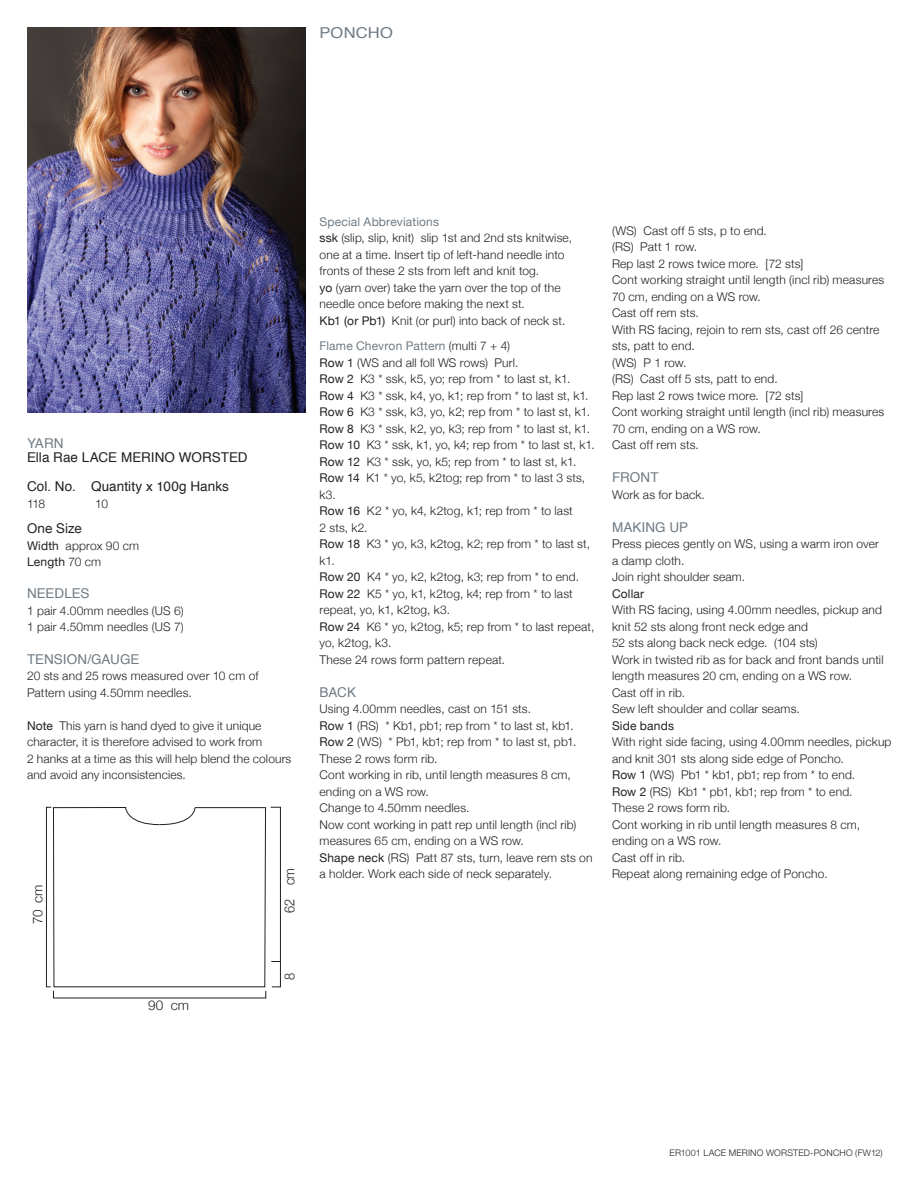
<style>
.page{position:relative;width:918px;height:1188px;background:#fff}
.page>*{position:absolute;margin:0;border:0;box-sizing:border-box;transform-origin:0 0}
.t1{font:15px "Helvetica";letter-spacing:.015em;color:#707b84;scale:1.1 1}
.t2{font:300 13.95px "Helvetica Neue";color:#231f20;scale:.91 1}
.t3{font:13.5px/28.8px "Helvetica";letter-spacing:.005em;color:#231f20}
.t4{font:13.5px "Helvetica";letter-spacing:.005em;color:#707b84}
.t5{font:300 13.5px "Helvetica Neue";letter-spacing:-.01em;color:#231f20}
.t6{font:13.5px "Helvetica Neue";letter-spacing:.01em;color:#231f20}
.t7{font:300 12px/16.5px "Helvetica Neue";letter-spacing:.015em;color:#231f20}
.t8{font:12px "Helvetica Neue";letter-spacing:.015em;color:#231f20}
.t9{font:300 9px "Helvetica Neue";letter-spacing:.02em;color:#231f20}
.s1{font-weight:400}
.s2{font-weight:400;color:#707b84}
</style>
<div class="page">
<img style="left:28px;top:27px;width:278px;height:386px">
<svg style="left:46px;top:807px;width:235px;height:180px"></svg>
<p class="t1" style="left:320px;top:21px;width:68px">PONCHO</p>
<p class="t4" style="left:27px;top:433px;width:38px">YARN</p>
<p class="t3" style="left:27px;top:444px;width:222px">Ella Rae LACE MERINO WORSTED<br>Col. No. Quantity x 100g Hanks</p>
<p class="t7" style="left:27px;top:495px;width:20px">118</p>
<p class="t7" style="left:95px;top:495px;width:14px">10</p>
<p class="t6" style="left:27px;top:520px;width:56px">One Size</p>
<p class="t7" style="left:27px;top:537px;width:114px"><span class="s1">Width</span> approx 90 cm<br><span class="s1">Length</span> 70 cm</p>
<p class="t4" style="left:27px;top:583px;width:64px">NEEDLES</p>
<p class="t7" style="left:27px;top:602px;width:158px">1 pair 4.00mm needles (US 6)<br>1 pair 4.50mm needles (US 7)</p>
<p class="t4" style="left:27px;top:649px;width:112px">TENSION/gauge</p>
<p class="t7" style="left:27px;top:668px;width:233px">20 sts and 25 rows measured over 10 cm of<br>Pattern using 4.50mm needles.</p>
<p class="t7" style="left:27px;top:717px;width:266px"><span class="s1">Note</span> This yarn is hand dyed to give it unique character, it is therefore advised to work from<br>2 hanks at a time as this will help blend the colours and avoid any inconsistencies.</p>
<p class="t5" style="left:29px;top:924px;width:41px;rotate:-90deg">70 cm</p>
<p class="t5" style="left:148px;top:997px;width:42px">90 cm</p>
<p class="t2" style="left:281px;top:913px;width:50px;rotate:-90deg">62 cm</p>
<p class="t2" style="left:281px;top:980px;width:9px;rotate:-90deg">8</p>
<p class="t7" style="left:320px;top:213px;width:254px"><span class="s2">Special Abbreviations<br></span><span class="s1">ssk</span> (slip, slip, knit) slip 1st and 2nd sts knitwise, one at a time. Insert tip of left-hand needle into fronts of these 2 sts from left and knit tog.<br><span class="s1">yo</span> (yarn over) take the yarn over the top of the needle once before making the next st.<br><span class="s1">Kb1 (or Pb1)</span> Knit (or purl) into back of neck st.</p>
<p class="t7" style="left:320px;top:337px;width:277px"><span class="s2">Flame Chevron Pattern</span> (multi 7 + 4)<br><span class="s1">Row 1</span> (WS and all foll WS rows) Purl.<br><span class="s1">Row 2</span> K3 * ssk, k5, yo; rep from * to last st, k1.<br><span class="s1">Row 4</span> K3 * ssk, k4, yo, k1; rep from * to last st, k1.<br><span class="s1">Row 6</span> K3 * ssk, k3, yo, k2; rep from * to last st, k1.<br><span class="s1">Row 8</span> K3 * ssk, k2, yo, k3; rep from * to last st, k1.<br><span class="s1">Row 10</span> K3 * ssk, k1, yo, k4; rep from * to last st, k1.<br><span class="s1">Row 12</span> K3 * ssk, yo, k5; rep from * to last st, k1.<br><span class="s1">Row 14</span> K1 * yo, k5, k2tog; rep from * to last 3 sts, k3.<br><span class="s1">Row 16</span> K2 * yo, k4, k2tog, k1; rep from * to last<br>2 sts, k2.<br><span class="s1">Row 18</span> K3 * yo, k3, k2tog, k2; rep from * to last st, k1.<br><span class="s1">Row 20</span> K4 * yo, k2, k2tog, k3; rep from * to end.<br><span class="s1">Row 22</span> K5 * yo, k1, k2tog, k4; rep from * to last repeat, yo, k1, k2tog, k3.<br><span class="s1">Row 24</span> K6 * yo, k2tog, k5; rep from * to last repeat, yo, k2tog, k3.<br>These 24 rows form pattern repeat.</p>
<p class="t4" style="left:320px;top:682px;width:38px">BACK</p>
<p class="t7" style="left:320px;top:700px;width:274px">Using 4.00mm needles, cast on 151 sts.<br><span class="s1">Row 1</span> (RS) * Kb1, pb1; rep from * to last st, kb1.<br><span class="s1">Row 2</span> (WS) * Pb1, kb1; rep from * to last st, pb1.<br>These 2 rows form rib.<br>Cont working in rib, until length measures 8 cm, ending on a WS row.<br>Change to 4.50mm needles.<br>Now cont working in patt rep until length (incl rib) measures 65 cm, ending on a WS row.<br><span class="s1">Shape neck</span> (RS) Patt 87 sts, turn, leave rem sts on a holder. Work each side of neck separately.</p>
<p class="t7" style="left:612px;top:222px;width:274px">(WS) Cast off 5 sts, p to end.<br>(RS) Patt 1 row.<br>Rep last 2 rows twice more. [72 sts]<br>Cont working straight until length (incl rib) measures<br>70 cm, ending on a WS row.<br>Cast off rem sts.<br>With RS facing, rejoin to rem sts, cast off 26 centre sts, patt to end.<br>(WS) P 1 row.<br>(RS) Cast off 5 sts, patt to end.<br>Rep last 2 rows twice more. [72 sts]<br>Cont working straight until length (incl rib) measures<br>70 cm, ending on a WS row.<br>Cast off rem sts.</p>
<p class="t4" style="left:612px;top:467px;width:48px">FRONT</p>
<p class="t7" style="left:612px;top:486px;width:94px">Work as for back.</p>
<p class="t4" style="left:612px;top:517px;width:78px">MAKING UP</p>
<p class="t7" style="left:612px;top:536px;width:269px">Press pieces gently on WS, using a warm iron over a damp cloth.<br>Join right shoulder seam.</p>
<p class="t8" style="left:612px;top:586px;width:34px">Collar</p>
<p class="t7" style="left:612px;top:602px;width:273px">With RS facing, using 4.00mm needles, pickup and knit 52 sts along front neck edge and<br>52 sts along back neck edge. (104 sts)<br>Work in twisted rib as for back and front bands until length measures 20 cm, ending on a WS row.<br>Cast off in rib.<br>Sew left shoulder and collar seams.</p>
<p class="t8" style="left:612px;top:718px;width:64px">Side bands</p>
<p class="t7" style="left:612px;top:734px;width:281px">With right side facing, using 4.00mm needles, pickup and knit 301 sts along side edge of Poncho.<br><span class="s1">Row 1</span> (WS) Pb1 * kb1, pb1; rep from * to end.<br><span class="s1">Row 2</span> (RS) Kb1 * pb1, kb1; rep from * to end.<br>These 2 rows form rib.<br>Cont working in rib until length measures 8 cm, ending on a WS row.<br>Cast off in rib.<br>Repeat along remaining edge of Poncho.</p>
<p class="t9" style="left:670px;top:1147px;width:152px">ER1001 LACE MERINO WORSTED-ponc</p>
<p class="t9" style="left:840px;top:1147px;width:45px">ho (fw12)</p>
</div>
